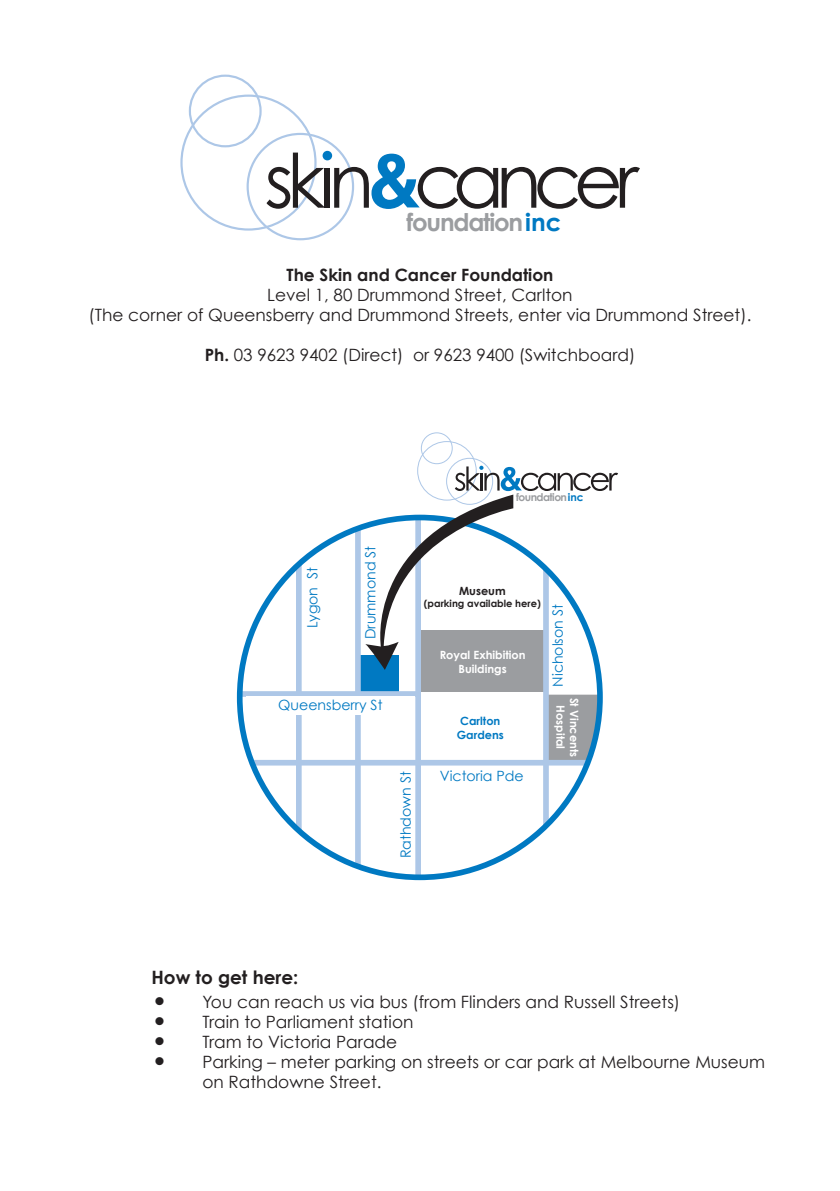
<style>
.page{position:relative;width:840px;height:1191px;background:#fff}
.page>*{position:absolute;margin:0;border:0;box-sizing:border-box;transform-origin:0 0}
.t1{font:700 24.4px "Century Gothic";letter-spacing:-.05em;color:#9b9da0}
.t2{font:700 18.4px "Century Gothic";color:#231f20}
.t3{font:17px/20px "Century Gothic";color:#231f20;text-align:center}
.t4{font:700 17px "Century Gothic";color:#231f20}
.t5{font:14.2px "Century Gothic";color:#0079c2}
.t6{font:700 11.4px/13.6px "Century Gothic";color:#fff;text-align:center}
.t7{font:700 11.4px/13.6px "Century Gothic";color:#0079c2;text-align:center}
.t8{font:700 11.4px "Century Gothic";color:#231f20}
.t9{font:700 10.6px "Century Gothic";letter-spacing:-.05em;color:#9b9da0}
.t10{font:700 10px "Century Gothic";color:#231f20}
.s1{color:#0079c2}
.s2{font-weight:700}
.s3{font-size:26.8px}
</style>
<div class="page">
<div style="left:189px;top:75px;width:72px;height:72px;border:2px solid #adc7e7;border-radius:50%"></div>
<svg style="left:266px;top:153px;width:59px;height:56px"></svg>
<div style="left:324px;top:168px;width:6px;height:40px;background:#231f20"></div>
<svg style="left:334px;top:154px;width:305px;height:55px"></svg>
<div style="left:322px;top:151px;width:10px;height:9px;background:#0079c2;border-radius:50%"></div>
<div style="left:420px;top:432px;width:32px;height:32px;border:1px solid #adc7e7;border-radius:50%"></div>
<svg style="left:548px;top:694px;width:54px;height:68px;background:#91a0ab"></svg>
<div style="left:417px;top:630px;width:128px;height:61px;background:#9b9da0"></div>
<div style="left:296px;top:564px;width:5px;height:266px;background:#adc7e7"></div>
<div style="left:415px;top:517px;width:6px;height:359px;background:#adc7e7"></div>
<div style="left:543px;top:569px;width:5px;height:257px;background:#adc7e7"></div>
<div style="left:254px;top:760px;width:333px;height:5px;background:#adc7e7"></div>
<div style="left:358px;top:655px;width:40px;height:36px;background:#0079c2"></div>
<div style="left:355px;top:529px;width:5px;height:336px;background:#adc7e7"></div>
<div style="left:240px;top:691px;width:178px;height:6px;background:#adc7e7"></div>
<svg style="left:363px;top:466px;width:255px;height:204px"></svg>
<div style="left:246px;top:696px;width:168px;height:19px;background:#fff"></div>
<h1 class="t1" style="left:406px;top:206px;width:156px">foundation<span class="s1">inc</span></h1>
<p class="t4" style="left:286px;top:264px;width:268px">The Skin and Cancer Foundation</p>
<p class="t3" style="left:88px;top:284px;width:664px">Level 1, 80 Drummond Street, Carlton<br>(The corner of Queensberry and Drummond Streets, enter via Drummond Street).</p>
<p class="t3" style="left:204px;top:344px;width:432px"><span class="s2">Ph.</span> 03 9623 9402 (Direct) or 9623 9400 (Switchboard)</p>
<p class="t9" style="left:515px;top:490px;width:69px">foundation<span class="s1">inc</span></p>
<p class="t5" style="left:303px;top:628px;width:62px;rotate:-90deg">Lygon St</p>
<p class="t5" style="left:361px;top:639px;width:95px;rotate:-90deg">Drummond St</p>
<p class="t5" style="left:278px;top:696px;width:106px">Queensberry St</p>
<p class="t5" style="left:397px;top:858px;width:88px;rotate:-90deg">Rathdown St</p>
<p class="t8" style="left:459px;top:583px;width:48px">Museum</p>
<p class="t10" style="left:423px;top:596px;width:118px">(parking available here)</p>
<p class="t6" style="left:439px;top:648px;width:87px">Royal Exhibition<br>Buildings</p>
<p class="t7" style="left:456px;top:714px;width:49px">Carlton<br>Gardens</p>
<p class="t5" style="left:439px;top:767px;width:85px">Victoria Pde</p>
<p class="t5" style="left:548px;top:686px;width:84px;rotate:-90deg">Nicholson St</p>
<p class="t6" style="left:581px;top:697px;width:61px;rotate:90deg">St Vincents<br>H ospital</p>
<p class="t2" style="left:79px;top:965px;width:29px">H</p>
<p class="t2" style="left:164px;top:965px;width:136px">ow to get here:</p>
<p class="t3" style="left:151px;top:991px;width:530px"><span class="s3">•</span> You can reach us via bus (from Flinders and Russell Streets)</p>
<p class="t3" style="left:151px;top:1011px;width:263px"><span class="s3">•</span> Train to Parliament station</p>
<p class="t3" style="left:151px;top:1031px;width:247px"><span class="s3">•</span> Tram to Victoria Parade</p>
<p class="t3" style="left:202px;top:1051px;width:564px;text-align:left;text-indent:-51px"><span class="s3">•</span> Parking – meter parking on streets or car park at Melbourne Museum on Rathdowne Street.</p>
</div>
